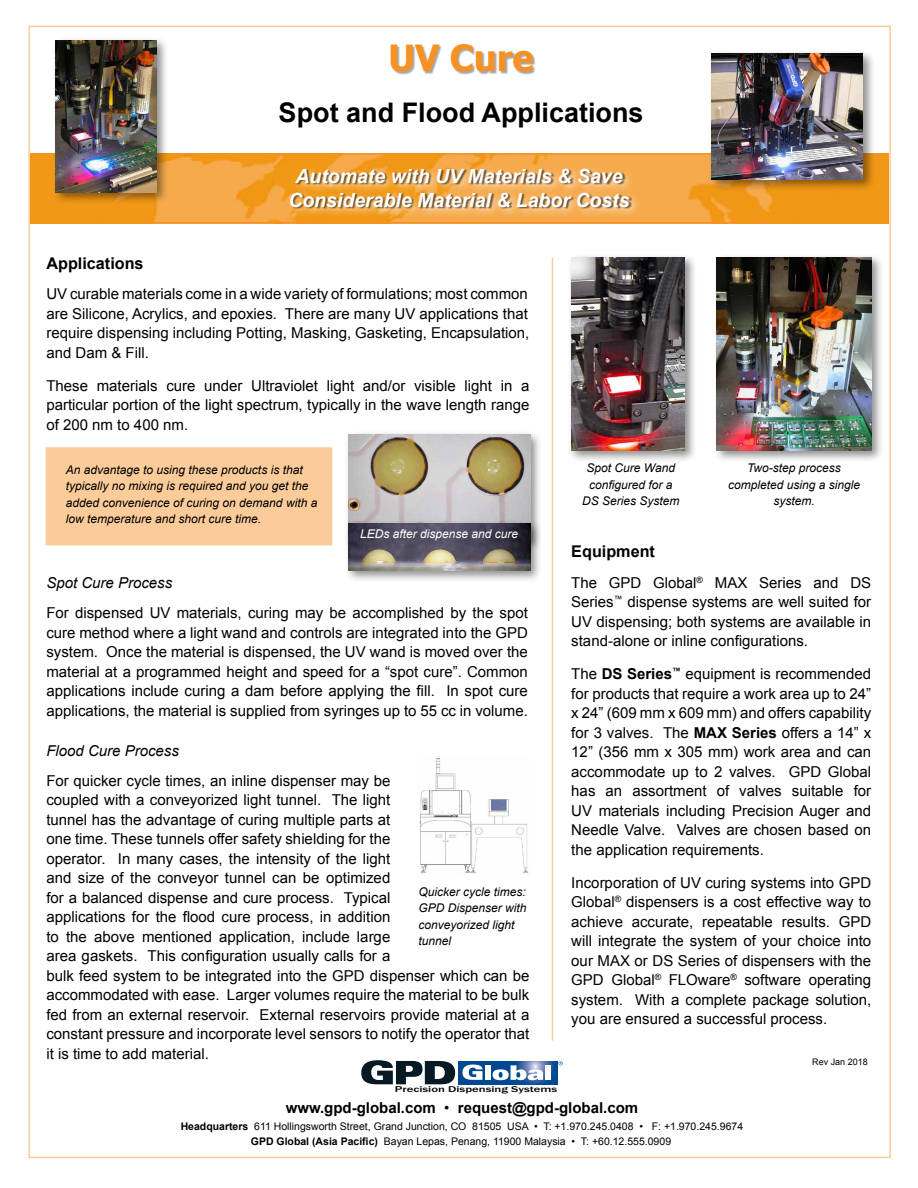
<style>
.page{position:relative;width:918px;height:1188px;background:#fff}
.page>*{position:absolute;margin:0;border:0;box-sizing:border-box;transform-origin:0 0}
.t1{font:700 36px "Tahoma";color:#f79123}
.t2{font:700 27px "Arial";color:#000}
.t3{font:italic 700 19.5px/24px "Arial";color:#fff;text-align:center}
.t4{font:700 16.2px "Arial";color:#000}
.t5{font:15px/19.5px "Arial";color:#000;text-align:justify}
.t6{font:700 15px "Arial";color:#000}
.t7{font:italic 15px "Arial";color:#000}
.t8{font:italic 12px/16.5px "Arial";color:#000}
.t9{font:italic 12px "Arial";color:#fff}
.t10{font:10.5px "Arial";color:#000}
.t11{font:9px "Arial";color:#000}
.t12{font:500 8.7px "Franklin Gothic";color:#000;scale:1.46 1}
.s1{font-weight:700}
.s2{font-weight:400}
</style>
<div class="page">
<hr style="left:552px;top:258px;width:1px;height:783px;background:#f79123">
<div style="left:391px;top:45px;width:145px;height:29px;background:#000;opacity:.35"></div>
<img style="left:31px;top:153px;width:858px;height:71px">
<hr style="left:30px;top:153px;width:858px;height:2px;background:#f79123">
<hr style="left:30px;top:222px;width:858px;height:2px;background:#f79123">
<svg style="left:458px;top:1061px;width:99px;height:23px"></svg>
<svg style="left:462px;top:1065px;width:20px;height:15px"></svg>
<div style="left:485px;top:1065px;width:6px;height:15px;background:#fff"></div>
<svg style="left:493px;top:1065px;width:50px;height:15px"></svg>
<div style="left:545px;top:1065px;width:6px;height:15px;background:#fff"></div>
<svg style="left:361px;top:1060px;width:94px;height:24px"></svg>
<svg style="left:559px;top:1061px;width:4px;height:4px"></svg>
<div style="left:46px;top:447px;width:286px;height:99px;background:#fbcc9a"></div>
<div style="left:288px;top:165px;width:353px;height:53px;background:#fff;opacity:.75"></div>
<div style="left:291px;top:169px;width:341px;height:40px;background:#000;opacity:.55"></div>
<div style="left:52px;top:37px;width:117px;height:168px;background:#000;opacity:.45"></div>
<img style="left:55px;top:40px;width:102px;height:153px">
<div style="left:714px;top:254px;width:170px;height:209px;background:#000;opacity:.45"></div>
<img style="left:717px;top:257px;width:154px;height:194px">
<div style="left:567px;top:254px;width:131px;height:210px;background:#000;opacity:.45"></div>
<img style="left:571px;top:257px;width:114px;height:194px">
<img style="left:419px;top:758px;width:109px;height:115px">
<div style="left:345px;top:430px;width:198px;height:123px;background:#000;opacity:.45"></div>
<img style="left:348px;top:434px;width:182px;height:86px">
<div style="left:345px;top:520px;width:198px;height:63px;background:#000;opacity:.45"></div>
<img style="left:348px;top:523px;width:182px;height:47px">
<div style="left:708px;top:50px;width:167px;height:142px;background:#000;opacity:.45"></div>
<img style="left:712px;top:53px;width:151px;height:127px">
<h1 class="t1" style="left:388px;top:33px;width:147px">UV Cure</h1>
<h2 class="t2" style="left:279px;top:95px;width:366px">Spot and Flood Applications</h2>
<h3 class="t3" style="left:288px;top:164px;width:343px">Automate with UV Materials &amp; Save<br>Considerable Material &amp; Labor Costs</h3>
<p class="t4" style="left:46px;top:253px;width:99px">Applications</p>
<p class="t5" style="left:46px;top:285px;width:484px">UV curable materials come in a wide variety of formulations; most common are Silicone, Acrylics, and epoxies. There are many UV applications that require dispensing including Potting, Masking, Gasketing, Encapsulation, and Dam &amp; Fill.</p>
<p class="t5" style="left:46px;top:376px;width:484px">These materials cure under Ultraviolet light and/or visible light in a particular portion of the light spectrum, typically in the wave length range of 200 nm to 400 nm.</p>
<p class="t8" style="left:66px;top:461px;width:253px">An advantage to using these products is that typically no mixing is required and you get the added convenience of curing on demand with a low temperature and short cure time.</p>
<p class="t9" style="left:360px;top:526px;width:160px">LEDs after dispense and cure</p>
<p class="t8" style="left:582px;top:460px;width:99px;text-align:center">Spot Cure Wand configured for a<br>DS Series System</p>
<p class="t8" style="left:728px;top:460px;width:134px;text-align:center">Two-step process completed using a single system.</p>
<p class="t7" style="left:46px;top:573px;width:127px">Spot Cure Process</p>
<p class="t5" style="left:46px;top:604px;width:483px">For dispensed UV materials, curing may be accomplished by the spot cure method where a light wand and controls are integrated into the GPD system. Once the material is dispensed, the UV wand is moved over the material at a programmed height and speed for a “spot cure”. Common applications include curing a dam before applying the fill. In spot cure applications, the material is supplied from syringes up to 55 cc in volume.</p>
<p class="t7" style="left:46px;top:741px;width:134px">Flood Cure Process</p>
<p class="t5" style="left:46px;top:771px;width:484px;text-align:left">For quicker cycle times, an inline dispenser may be<br>coupled with a conveyorized light tunnel. The light<br>tunnel has the advantage of curing multiple parts at<br>one time. These tunnels offer safety shielding for the<br>operator. In many cases, the intensity of the light<br>and size of the conveyor tunnel can be optimized<br>for a balanced dispense and cure process. Typical<br>applications for the flood cure process, in addition<br>to the above mentioned application, include large<br>area gaskets. This configuration usually calls for a<br>bulk feed system to be integrated into the GPD dispenser which can be accommodated with ease. Larger volumes require the material to be bulk fed from an external reservoir. External reservoirs provide material at a constant pressure and incorporate level sensors to notify the operator that it is time to add material.</p>
<p class="t8" style="left:418px;top:883px;width:110px">Quicker cycle times:<br>GPD Dispenser with conveyorized light tunnel</p>
<p class="t4" style="left:571px;top:541px;width:85px">Equipment</p>
<p class="t5" style="left:571px;top:573px;width:301px">The GPD Global<sup>®</sup> MAX Series and DS Series<sup>™</sup> dispense systems are well suited for UV dispensing; both systems are available in stand-alone or inline configurations.</p>
<p class="t5" style="left:571px;top:664px;width:301px">The <span class="s1">DS Series</span><sup>™</sup> equipment is recommended for products that require a work area up to 24” x 24” (609 mm x 609 mm) and offers capability for 3 valves. The <span class="s1">MAX Series</span> offers a 14” x 12” (356 mm x 305 mm) work area and can accommodate up to 2 valves. GPD Global has an assortment of valves suitable for UV materials including Precision Auger and Needle Valve. Valves are chosen based on the application requirements.</p>
<p class="t5" style="left:571px;top:873px;width:301px">Incorporation of UV curing systems into GPD Global<sup>®</sup> dispensers is a cost effective way to achieve accurate, repeatable results. GPD will integrate the system of your choice into our MAX or DS Series of dispensers with the GPD Global<sup>®</sup> FLOware<sup>®</sup> software operating system. With a complete package solution, you are ensured a successful process.</p>
<p class="t11" style="left:812px;top:1056px;width:57px">Rev Jan 2018</p>
<p class="t12" style="left:395px;top:1084px;width:113px">Precision Dispensing Systems</p>
<p class="t10" style="left:181px;top:1119px;width:564px"><span class="s1">Headquarters</span> 611 Hollingsworth Street, Grand Junction, CO 81505 USA • T: +1.970.245.0408 • F: +1.970.245.9674</p>
<p class="t6" style="left:286px;top:1097px;width:354px">www.gpd-global.com <span class="s2">•</span> request@gpd-global.com</p>
<p class="t10" style="left:251px;top:1134px;width:422px"><span class="s1">GPD Global (Asia Pacific)</span> Bayan Lepas, Penang, 11900 Malaysia • T: +60.12.555.0909</p>
</div>
